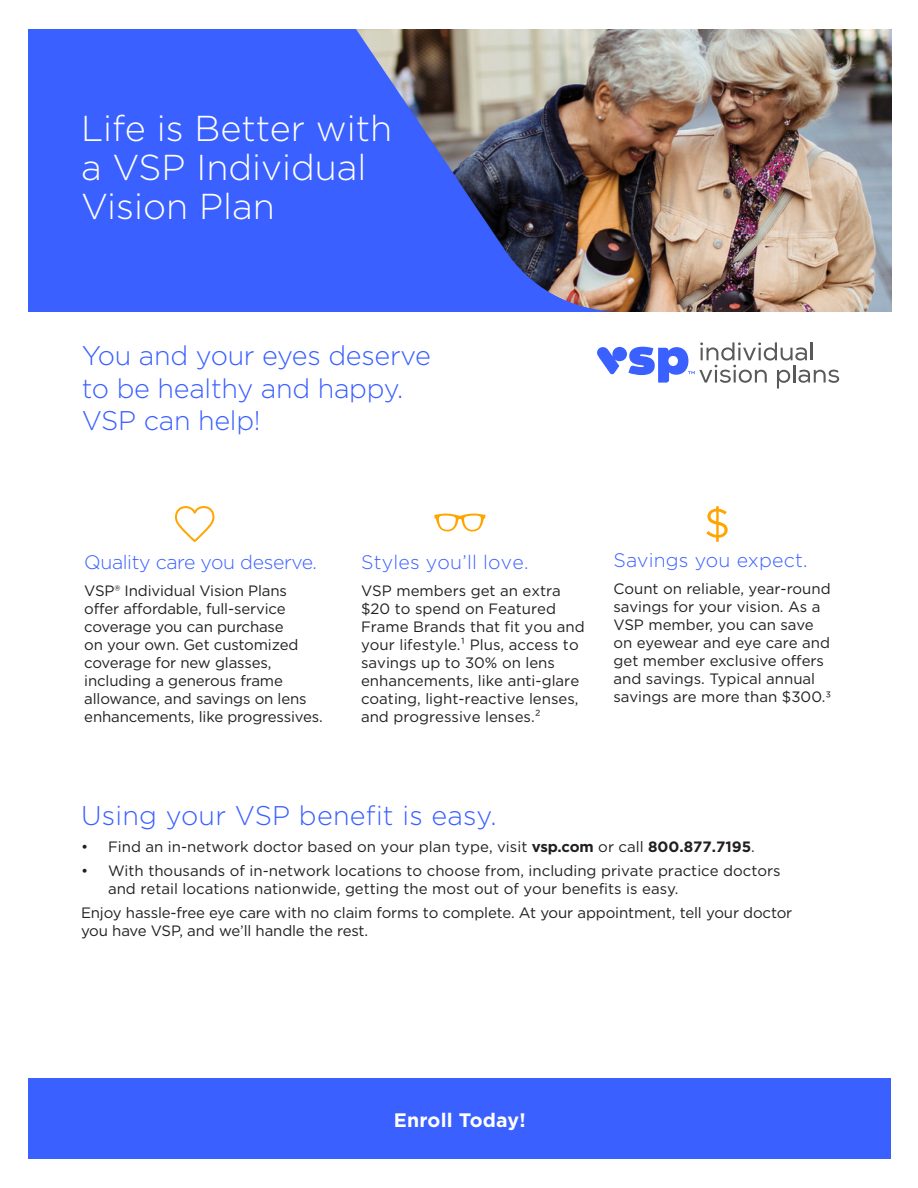
<style>
.page{position:relative;width:918px;height:1188px;background:#fff}
.page>*{position:absolute;margin:0;border:0;box-sizing:border-box;transform-origin:0 0}
.VSP_CORE_Heading_1{font:300 36px/39px "Gotham";color:#fff}
.VSP_CORE_Heading_2{font:300 27px/33px "Gotham";letter-spacing:-.01em;color:#3a60ff}
.VSP_CORE_Heading_2-2{font:300 27px "Gotham";letter-spacing:.01em;color:#3a60ff}
.VSP_CORE_Heading_3{font:300 19.5px "Gotham";letter-spacing:.01em;color:#3a60ff}
.VSP_CORE_Heading_3-2{font:300 19.5px "Gotham";letter-spacing:-.02em;color:#3a60ff}
.VSP_CORE_CTA_BAR{font:700 19.5px "Gotham";letter-spacing:.01em;color:#fff}
.t1{font:15px/18px "Gotham";color:#231f20}
.s1{font-weight:700}
</style>
<div class="page">
<img style="left:29px;top:29px;width:862px;height:283px">
<div style="left:29px;top:1078px;width:862px;height:82px;background:#3a60ff"></div>
<svg style="left:706px;top:506px;width:22px;height:36px"></svg>
<svg style="left:434px;top:513px;width:51px;height:19px"></svg>
<svg style="left:175px;top:506px;width:40px;height:36px"></svg>
<svg style="left:597px;top:342px;width:242px;height:46px"></svg>
<svg style="left:29px;top:29px;width:591px;height:282px;background:#4c64d4"></svg>
<p class="VSP_CORE_Heading_1" style="left:81px;top:108px;width:313px">Life is Better with a VSP Individual<br>Vision Plan</p>
<p class="VSP_CORE_Heading_2" style="left:82px;top:338px;width:351px">You and your eyes deserve to be healthy and happy.<br>VSP can help!</p>
<p class="VSP_CORE_Heading_3-2" style="left:84px;top:549px;width:234px">Quality care you deserve.</p>
<p class="t1" style="left:84px;top:581px;width:240px">VSP® Individual Vision Plans offer affordable, full-service coverage you can purchase<br>on your own. Get customized coverage for new glasses, including a generous frame allowance, and savings on lens enhancements, like progressives.</p>
<p class="VSP_CORE_Heading_3" style="left:361px;top:549px;width:169px">Styles you’ll love.</p>
<p class="t1" style="left:361px;top:581px;width:225px">VSP members get an extra $20 to spend on Featured<br>Frame Brands that fit you and your lifestyle.¹ Plus, access to savings up to 30% on lens enhancements, like anti-glare coating, light-reactive lenses, and progressive lenses.²</p>
<p class="VSP_CORE_Heading_3" style="left:614px;top:548px;width:196px">Savings you expect.</p>
<p class="t1" style="left:614px;top:579px;width:219px">Count on reliable, year-round savings for your vision. As a<br>VSP member, you can save on eyewear and eye care and get member exclusive offers and savings. Typical annual savings are more than $300.3</p>
<p class="VSP_CORE_Heading_2-2" style="left:81px;top:798px;width:417px">Using your VSP benefit is easy.</p>
<p class="t1" style="left:81px;top:837px;width:675px">• Find an in-network doctor based on your plan type, visit <span class="s1">vsp.com</span> or call <span class="s1">800.877.7195</span>.</p>
<p class="t1" style="left:108px;top:861px;width:674px;text-indent:-27px">• With thousands of in-network locations to choose from, including private practice doctors and retail locations nationwide, getting the most out of your benefits is easy.</p>
<p class="t1" style="left:81px;top:903px;width:713px">Enjoy hassle-free eye care with no claim forms to complete. At your appointment, tell your doctor you have VSP, and we’ll handle the rest.</p>
<p class="VSP_CORE_CTA_BAR" style="left:394px;top:1107px;width:133px">Enroll Today!</p>
</div>
